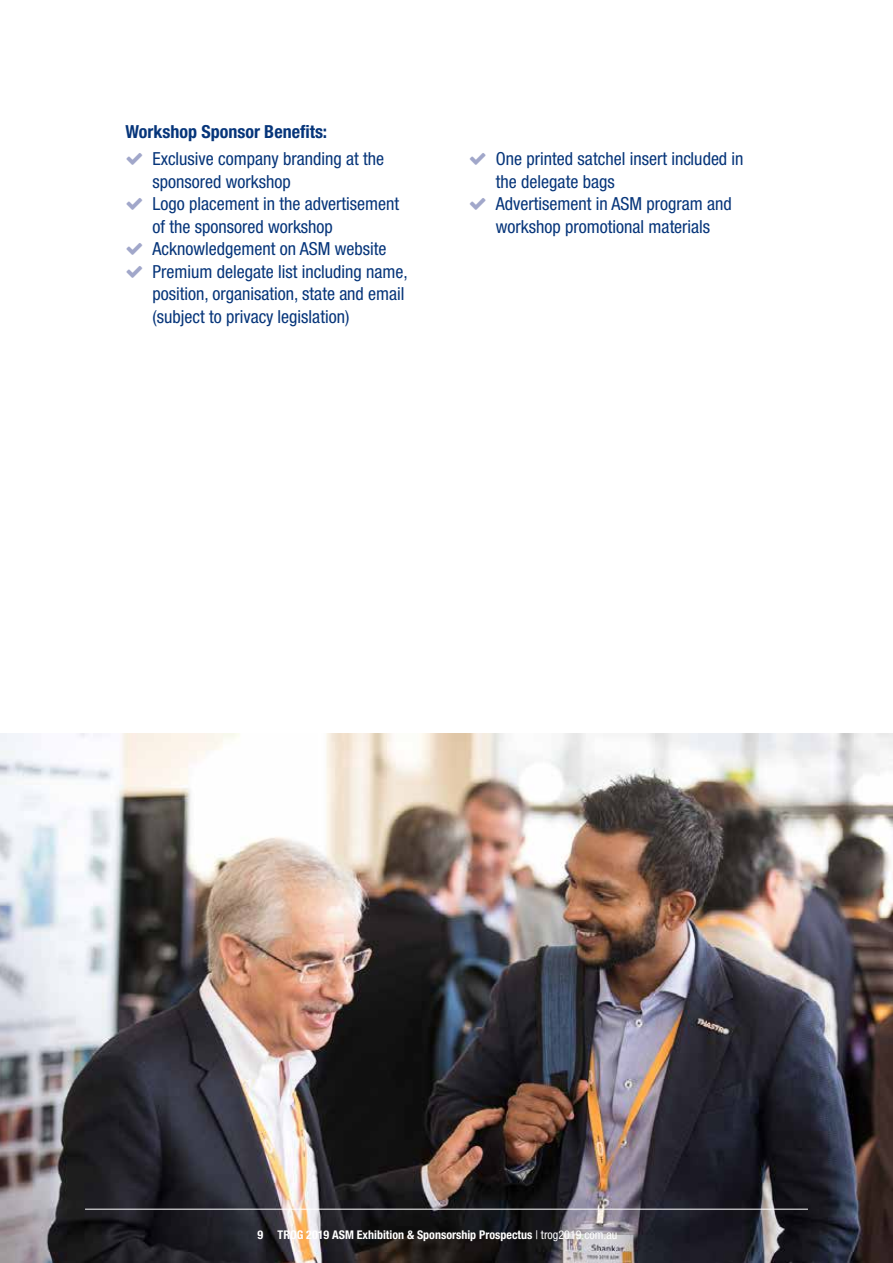
<style>
.page{position:relative;width:893px;height:1263px;background:#fff}
.page>*{position:absolute;margin:0;border:0;box-sizing:border-box;transform-origin:0 0}
.t1{font:condensed 18px/22.5px "Helvetica Neue LT Std";color:#06357a}
.t2{font:700 condensed 18px "Helvetica Neue LT Pro";color:#06357a}
.t3{font:700 condensed 12px "Helvetica Neue LT Pro";color:#fff}
.s1{font-family:"Helvetica Neue LT Std";font-weight:400}
</style>
<div class="page">
<img style="left:0;top:734px;width:893px;height:529px">
<hr style="left:85px;top:1209px;width:723px;height:1px;background:#fff">
<p class="t2" style="left:125px;top:121px;width:203px">Workshop Sponsor Benefits:</p>
<p class="t1" style="left:152px;top:147px;width:257px">Exclusive company branding at the sponsored workshop<br>Logo placement in the advertisement of the sponsored workshop<br>Acknowledgement on ASM website<br>Premium delegate list including name, position, organisation, state and email (subject to privacy legislation)</p>
<p class="t1" style="left:496px;top:147px;width:249px">One printed satchel insert included in the delegate bags<br>Advertisement in ASM program and workshop promotional materials</p>
<p class="t3" style="left:257px;top:1227px;width:361px">9 TROG 2019 ASM Exhibition &amp; Sponsorship Prospectus <span class="s1">| trog2019.com.au</span></p>
</div>
